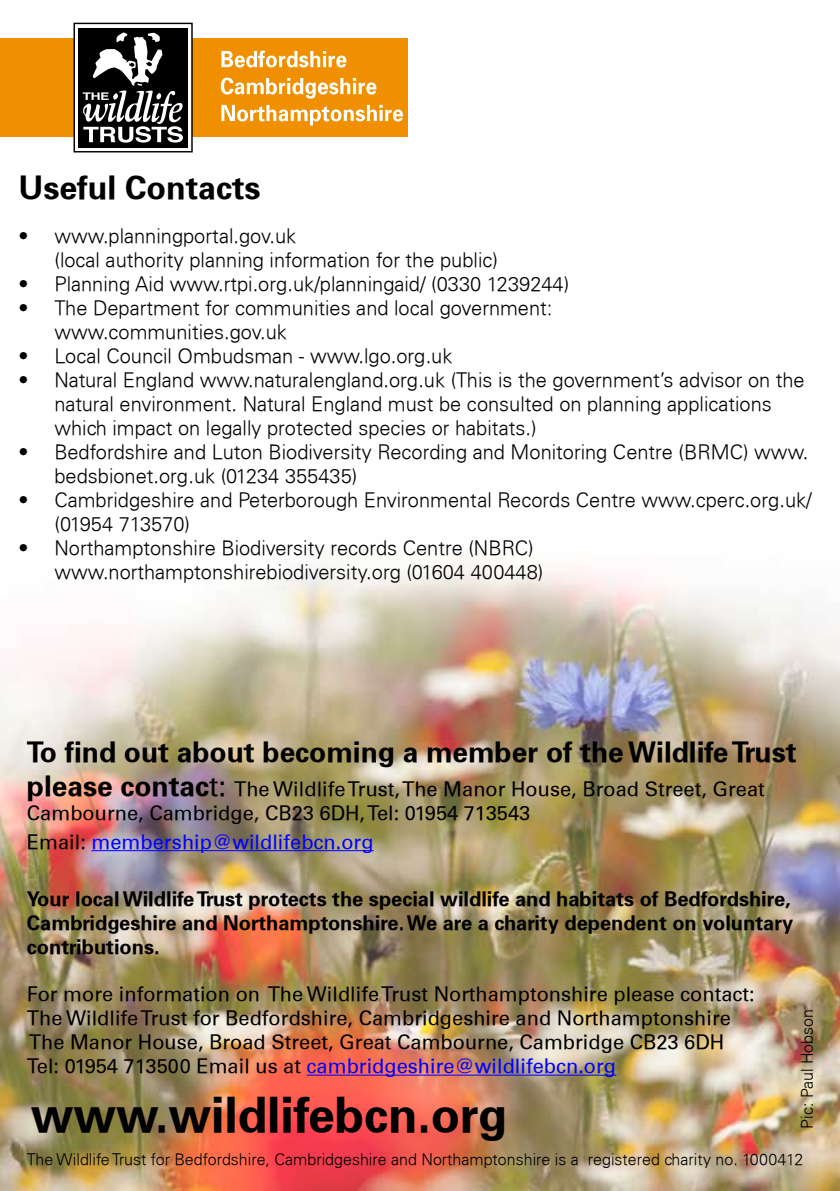
<style>
.page{position:relative;width:840px;height:1191px;background:#fff}
.page>*{position:absolute;margin:0;border:0;box-sizing:border-box;transform-origin:0 0}
.t1{font:700 48px "Univers";color:#000}
.t2{font:700 32px "Univers";color:#000}
.t3{font:700 28px "Univers";color:#000}
.t4{font:300 20px/24px "Univers";color:#000}
.t5{font:20px/24px "Univers";color:#000}
.t6{font:700 20px/24px "Univers";color:#000}
.t7{font:20px "Univers";color:#00f}
.t8{font:300 16px "Univers";color:#000}
.s1{font-weight:700;font-size:28px}
.s2{font-size:28px}
.s3{color:#000}
.s4{color:#00f}
</style>
<div class="page">
<img style="left:0;top:560px;width:839px;height:631px">
<hr style="left:91px;top:850px;width:282px;height:1px;background:#00f">
<hr style="left:306px;top:1074px;width:310px;height:1px;background:#00f">
<div style="left:0;top:38px;width:407px;height:99px;background:#f08f00"></div>
<svg style="left:221px;top:51px;width:125px;height:16px"></svg>
<svg style="left:220px;top:78px;width:156px;height:21px"></svg>
<svg style="left:221px;top:105px;width:182px;height:20px"></svg>
<div style="left:74px;top:23px;width:118px;height:129px;background:#fff"></div>
<div style="left:73px;top:23px;width:120px;height:129px;border:1px solid #000"></div>
<div style="left:78px;top:28px;width:110px;height:119px;background:#000"></div>
<svg style="left:82px;top:32px;width:101px;height:111px"></svg>
<h2 class="t2" style="left:18px;top:169px;width:243px">Useful Contacts</h2>
<p class="t4" style="left:54px;top:223px;width:445px;text-indent:-36px">• www.planningportal.gov.uk<br>(local authority planning information for the public)</p>
<p class="t4" style="left:18px;top:271px;width:552px">• Planning Aid www.rtpi.org.uk/planningaid/ (0330 1239244)</p>
<p class="t4" style="left:54px;top:295px;width:499px;text-indent:-36px">• The Department for communities and local government: www.communities.gov.uk</p>
<p class="t4" style="left:18px;top:343px;width:435px">• Local Council Ombudsman - www.lgo.org.uk</p>
<p class="t4" style="left:54px;top:367px;width:751px;text-indent:-36px">• Natural England www.naturalengland.org.uk (This is the government’s advisor on the natural environment. Natural England must be consulted on planning applications which impact on legally protected species or habitats.)</p>
<p class="t4" style="left:54px;top:439px;width:755px;text-indent:-36px">• Bedfordshire and Luton Biodiversity Recording and Monitoring Centre (BRMC) www. bedsbionet.org.uk (01234 355435)</p>
<p class="t4" style="left:54px;top:487px;width:758px;text-indent:-36px">• Cambridgeshire and Peterborough Environmental Records Centre www.cperc.org.uk/ (01954 713570)</p>
<p class="t4" style="left:54px;top:535px;width:490px;text-indent:-36px">• Northamptonshire Biodiversity records Centre (NBRC) www.northamptonshirebiodiversity.org (01604 400448)</p>
<h3 class="t3" style="left:27px;top:735px;width:770px">To find out about becoming a member of the Wildlife Trust</h3>
<p class="t5" style="left:27px;top:776px;width:739px"><span class="s1">please contac</span><span class="s2">t:</span> The Wildlife Trust, The Manor House, Broad Street, Great<br>Cambourne, Cambridge, CB23 6DH, Tel: 01954 713543</p>
<p class="t7" style="left:27px;top:829px;width:348px"><span class="s3">Email:</span> membership@wildlifebcn.org</p>
<p class="t6" style="left:27px;top:887px;width:767px">Your local Wildlife Trust protects the special wildlife and habitats of Bedfordshire,<br>Cambridgeshire and Northamptonshire. We are a charity dependent on voluntary contributions.</p>
<p class="t5" style="left:27px;top:982px;width:728px">For more information on The Wildlife Trust Northamptonshire please contact:<br>The Wildlife Trust for Bedfordshire, Cambridgeshire and Northamptonshire The Manor House, Broad Street, Great Cambourne, Cambridge CB23 6DH Tel: 01954 713500 Email us at <span class="s4">cambridgeshire@wildlifebcn.org</span></p>
<h1 class="t1" style="left:31px;top:1086px;width:477px">www.wildlifebcn.org</h1>
<p class="t8" style="left:797px;top:1128px;width:121px;rotate:-90deg">Pic: Paul Hobson</p>
<p class="t8" style="left:27px;top:1149px;width:777px">The Wildlife Trust for Bedfordshire, Cambridgeshire and Northamptonshire is a registered charity no. 1000412</p>
</div>
